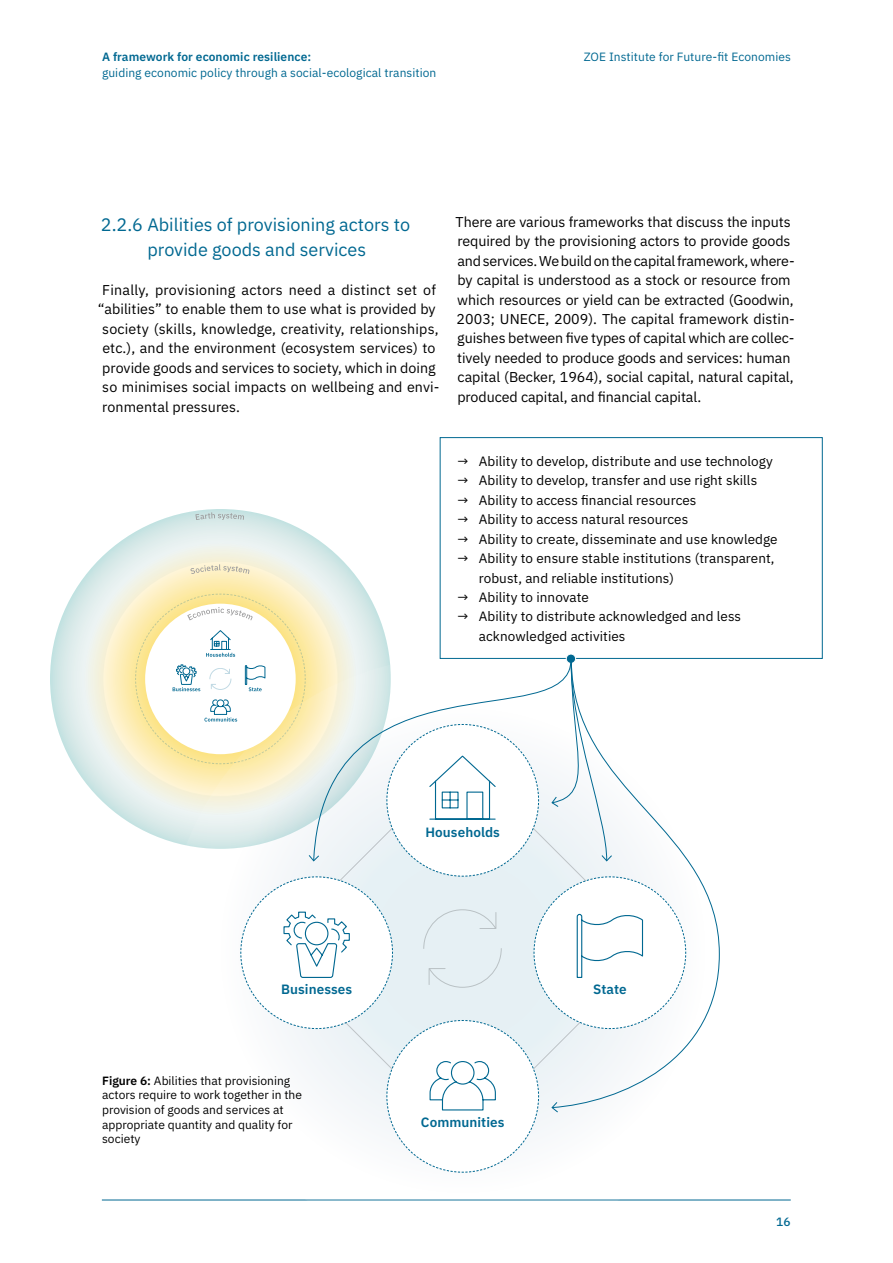
<style>
.page{position:relative;width:893px;height:1263px;background:#fff}
.page>*{position:absolute;margin:0;border:0;box-sizing:border-box;transform-origin:0 0}
.t1{font:18px/24.3px "IBM Plex Sans";color:#006891;text-align:center}
.t2{font:14.25px/19.5px "IBM Plex Sans";letter-spacing:-.005em;color:#000}
.t3{font:14.25px "IBM Plex Sans";letter-spacing:.02em;color:#000}
.t4{font:13.5px/19.5px "IBM Plex Sans";letter-spacing:.005em;color:#000}
.t5{font:600 13.5px "IBM Plex Sans";letter-spacing:.005em;color:#006891}
.t6{font:12px/14.7px "IBM Plex Sans";color:#000}
.t7{font:12px "IBM Plex Sans";letter-spacing:.005em;color:#006891}
.t8{font:600 12px "IBM Plex Sans";letter-spacing:.005em;color:#006891}
.t9{font:500 12px "IBM Plex Sans";color:#006891}
.s1{font-weight:600}
</style>
<div class="page">
<hr style="left:102px;top:1200px;width:689px;height:1px;background:#006891">
<svg style="left:50px;top:509px;width:317px;height:317px"></svg>
<svg style="left:84px;top:543px;width:272px;height:272px;background:#eef0de"></svg>
<svg style="left:190px;top:564px;width:60px;height:10px"></svg>
<svg style="left:195px;top:512px;width:49px;height:8px"></svg>
<div style="left:167px;top:656px;width:591px;height:588px;background:#fff;border-radius:50%"></div>
<div style="left:440px;top:437px;width:383px;height:222px;border:1px solid #006891"></div>
<svg style="left:686px;top:857px;width:34px;height:190px"></svg>
<svg style="left:135px;top:593px;width:551px;height:580px"></svg>
<p class="t8" style="left:102px;top:47px;width:211px">A framework for economic resilience:</p>
<p class="t7" style="left:584px;top:47px;width:209px">ZOE Institute for Future-fit Economies</p>
<p class="t7" style="left:102px;top:63px;width:336px">guiding economic policy through a social-ecological transition</p>
<p class="t1" style="left:101px;top:211px;width:311px">2.2.6 Abilities of provisioning actors to provide goods and services</p>
<p class="t3" style="left:102px;top:279px;width:335px">Finally, provisioning actors need a distinct set of</p>
<p class="t2" style="left:98px;top:298px;width:339px">“abilities” to enable them to use what is provided by</p>
<p class="t2" style="left:102px;top:318px;width:338px">society (skills, knowledge, creativity, relationships,</p>
<p class="t2" style="left:102px;top:337px;width:335px">etc.), and the environment (ecosystem services) to</p>
<p class="t2" style="left:102px;top:357px;width:335px">provide goods and services to society, which in doing</p>
<p class="t2" style="left:102px;top:376px;width:339px">so minimises social impacts on wellbeing and envi-</p>
<p class="t2" style="left:102px;top:396px;width:139px">ronmental pressures.</p>
<p class="t2" style="left:456px;top:211px;width:341px">There are various frameworks that discuss the inputs required by the provisioning actors to provide goods and services. We build on the capital framework, where&shy;by capital is understood as a stock or resource from which resources or yield can be extracted (Goodwin, 2003; UNECE, 2009). The capital framework distin&shy;guishes between five types of capital which are collec&shy;tively needed to produce goods and services: human capital (Becker, 1964), social capital, natural capital, produced capital, and financial capital.</p>
<p class="t4" style="left:457px;top:450px;width:317px">→ Ability to develop, distribute and use technology</p>
<p class="t4" style="left:457px;top:469px;width:301px">→ Ability to develop, transfer and use right skills</p>
<p class="t4" style="left:457px;top:489px;width:240px">→ Ability to access financial resources</p>
<p class="t4" style="left:457px;top:508px;width:232px">→ Ability to access natural resources</p>
<p class="t4" style="left:457px;top:528px;width:322px">→ Ability to create, disseminate and use knowledge</p>
<p class="t4" style="left:479px;top:547px;width:297px;text-indent:-21px">→ Ability to ensure stable institutions (transparent, robust, and reliable institutions)</p>
<p class="t4" style="left:457px;top:586px;width:133px">→ Ability to innovate</p>
<p class="t4" style="left:479px;top:606px;width:264px;text-indent:-21px">→ Ability to distribute acknowledged and less acknowledged activities</p>
<p class="t5" style="left:425px;top:821px;width:76px">Households</p>
<p class="t5" style="left:281px;top:978px;width:73px">Businesses</p>
<p class="t5" style="left:593px;top:978px;width:35px">State</p>
<p class="t6" style="left:102px;top:1072px;width:201px"><span class="s1">Figure 6:</span> Abilities that provisioning actors require to work together in the provision of goods and services at appropriate quantity and quality for society</p>
<p class="t5" style="left:421px;top:1112px;width:85px">Communities</p>
<p class="t9" style="left:776px;top:1213px;width:16px">16</p>
</div>
